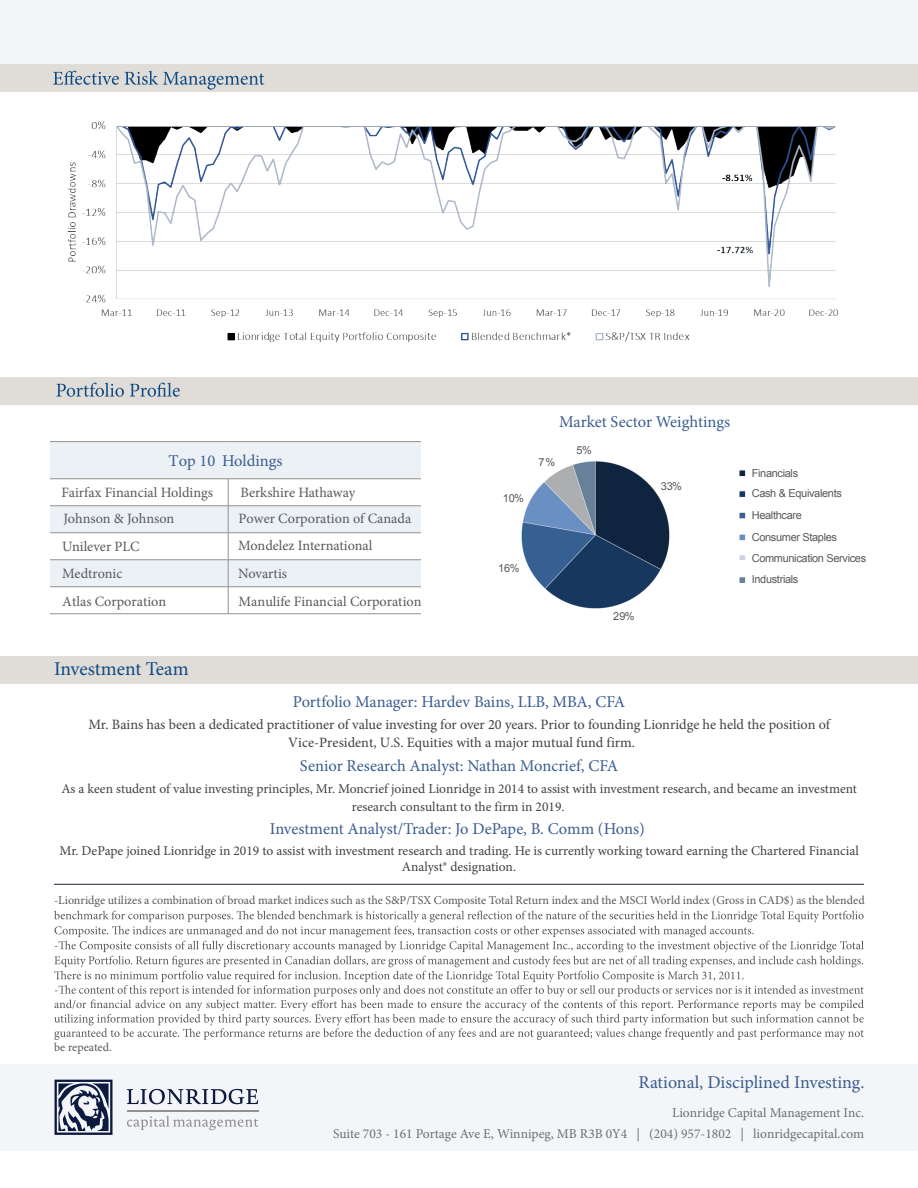
<style>
.page{position:relative;width:918px;height:1188px;background:#fff}
.page>*{position:absolute;margin:0;border:0;box-sizing:border-box;transform-origin:0 0}
.t1{font:19.5px "Minion Pro";letter-spacing:-.005em;color:#0e4b83}
.t2{font:18px "Minion Pro";color:#3b5c8f}
.t3{font:16.5px "Minion Pro";letter-spacing:-.005em;color:#3b5c8f}
.t4{font:14.25px/25.8px "Minion Pro";color:#58595b}
.t5{font:14.25px/17.9px "Minion Pro";color:#414042;text-align:center}
.t6{font:13.5px/16.5px "Minion Pro";color:#414042;text-align:center}
.t7{font:13.5px/21px "Minion Pro";color:#6d6e71;text-align:right}
.t8{font:12px "Minion Pro";color:#58595b}
.t9{font:10.95px/21.5px "Arial";letter-spacing:-.03em;color:#58595b}
</style>
<div class="page">
<div style="left:0;top:656px;width:918px;height:27px;background:#e0dcd7"></div>
<div style="left:0;top:64px;width:918px;height:28px;background:#e0dcd7"></div>
<div style="left:0;top:1065px;width:918px;height:86px;background:#edf1f5"></div>
<svg style="left:54px;top:911px;width:810px;height:129px"></svg>
<svg style="left:127px;top:1089px;width:131px;height:15px"></svg>
<svg style="left:127px;top:1116px;width:132px;height:14px"></svg>
<hr style="left:127px;top:1110px;width:132px;height:1px;background:#919290">
<svg style="left:55px;top:1080px;width:58px;height:55px"></svg>
<svg style="left:50px;top:442px;width:371px;height:144px;fill:#ecf1f6"></svg>
<svg style="left:228px;top:479px;width:1px;height:134px"></svg>
<hr style="left:50px;top:441px;width:178px;height:1px;background:#919290">
<hr style="left:228px;top:441px;width:193px;height:1px;background:#919290">
<hr style="left:50px;top:613px;width:178px;height:1px;background:#919290">
<hr style="left:228px;top:613px;width:193px;height:1px;background:#919290">
<hr style="left:50px;top:478px;width:178px;height:1px;background:#919290">
<hr style="left:228px;top:478px;width:193px;height:1px;background:#919290">
<hr style="left:50px;top:505px;width:178px;height:1px;background:#919290">
<hr style="left:228px;top:505px;width:193px;height:1px;background:#919290">
<hr style="left:50px;top:532px;width:178px;height:1px;background:#919290">
<hr style="left:228px;top:532px;width:193px;height:1px;background:#919290">
<hr style="left:50px;top:559px;width:178px;height:1px;background:#919290">
<hr style="left:228px;top:559px;width:193px;height:1px;background:#919290">
<hr style="left:50px;top:586px;width:178px;height:1px;background:#919290">
<hr style="left:228px;top:586px;width:193px;height:1px;background:#919290">
<hr style="left:54px;top:884px;width:810px;height:1px;background:#3a3d58">
<div style="left:0;top:0;width:918px;height:64px;background:#edf1f5"></div>
<svg style="left:53px;top:71px;width:211px;height:19px"></svg>
<div style="left:739px;top:470px;width:7px;height:7px;background:#0f253f;border:1px solid #fff"></div>
<div style="left:739px;top:490px;width:7px;height:8px;background:#17375e;border:1px solid #fff"></div>
<div style="left:739px;top:512px;width:7px;height:7px;background:#376093;border:1px solid #fff"></div>
<div style="left:739px;top:576px;width:7px;height:8px;background:#688099;border:1px solid #fff"></div>
<div style="left:739px;top:534px;width:7px;height:7px;background:#6a8fc3;border:1px solid #fff"></div>
<div style="left:739px;top:554px;width:7px;height:7px;background:#c9d1e4;border:1px solid #fff"></div>
<div style="left:0;top:377px;width:918px;height:27px;background:#e0dcd7"></div>
<svg style="left:56px;top:383px;width:124px;height:14px"></svg>
<img style="left:522px;top:461px;width:148px;height:148px">
<img style="left:67px;top:121px;width:772px;height:222px">
<p class="t3" style="left:169px;top:450px;width:115px">Top 10 Holdings</p>
<p class="t4" style="left:240px;top:480px;width:116px">Berkshire Hathaway</p>
<p class="t4" style="left:62px;top:480px;width:153px">Fairfax Financial Holdings<br>Johnson &amp; Johnson</p>
<p class="t4" style="left:239px;top:506px;width:174px">Power Corporation of Canada</p>
<p class="t4" style="left:62px;top:534px;width:79px">Unilever PLC</p>
<p class="t4" style="left:238px;top:532px;width:136px">Mondelez International</p>
<p class="t4" style="left:62px;top:560px;width:62px">Medtronic</p>
<p class="t4" style="left:238px;top:560px;width:50px">Novartis</p>
<p class="t4" style="left:62px;top:589px;width:106px">Atlas Corporation</p>
<p class="t4" style="left:239px;top:589px;width:184px">Manulife Financial Corporation</p>
<h1 class="t1" style="left:54px;top:656px;width:136px">Investment Team</h1>
<p class="t9" style="left:503px;top:487px;width:23px">10%</p>
<p class="t3" style="left:559px;top:411px;width:173px">Market Sector Weightings</p>
<p class="t9" style="left:538px;top:451px;width:19px">7%</p>
<p class="t9" style="left:576px;top:439px;width:17px">5%</p>
<p class="t9" style="left:661px;top:475px;width:23px">33%</p>
<p class="t9" style="left:498px;top:558px;width:23px">16%</p>
<p class="t9" style="left:613px;top:605px;width:23px">29%</p>
<p class="t9" style="left:752px;top:462px;width:48px">Financials</p>
<p class="t9" style="left:752px;top:505px;width:52px">Healthcare</p>
<p class="t9" style="left:752px;top:483px;width:92px">Cash &amp; Equivalents</p>
<p class="t9" style="left:752px;top:526px;width:116px">Consumer Staples<br>Communication Services</p>
<p class="t9" style="left:752px;top:569px;width:48px">Industrials</p>
<p class="t3" style="left:293px;top:690px;width:334px">Portfolio Manager: Hardev Bains, LLB, MBA, CFA</p>
<p class="t5" style="left:88px;top:716px;width:743px">Mr. Bains has been a dedicated practitioner of value investing for over 20 years. Prior to founding Lionridge he held the position of<br>Vice-President, U.S. Equities with a major mutual fund firm.</p>
<p class="t3" style="left:300px;top:754px;width:320px">Senior Research Analyst: Nathan Moncrief, CFA</p>
<p class="t6" style="left:61px;top:781px;width:797px">As a keen student of value investing principles, Mr. Moncrief joined Lionridge in 2014 to assist with investment research, and became an investment</p>
<p class="t6" style="left:352px;top:798px;width:214px">research consultant to the firm in 2019.</p>
<p class="t3" style="left:270px;top:818px;width:376px">Investment Analyst/Trader: Jo DePape, B. Comm (Hons)</p>
<p class="t6" style="left:59px;top:842px;width:801px">Mr. DePape joined Lionridge in 2019 to assist with investment research and trading. He is currently working toward earning the Chartered Financial<br>Analyst® designation.</p>
<p class="t8" style="left:54px;top:892px;width:812px">-Lionridge utilizes a combination of broad market indices such as the S&amp;P/TSX Composite Total Return index and the MSCI World index (Gross in CAD$) as the blended</p>
<p class="t8" style="left:54px;top:1039px;width:59px">be repeated.</p>
<h2 class="t2" style="left:639px;top:1070px;width:227px">Rational, Disciplined Investing.</h2>
<p class="t7" style="left:333px;top:1103px;width:532px">Lionridge Capital Management Inc.<br>Suite 703 - 161 Portage Ave E, Winnipeg, MB R3B 0Y4 | (204) 957-1802 | lionridgecapital.com</p>
</div>
